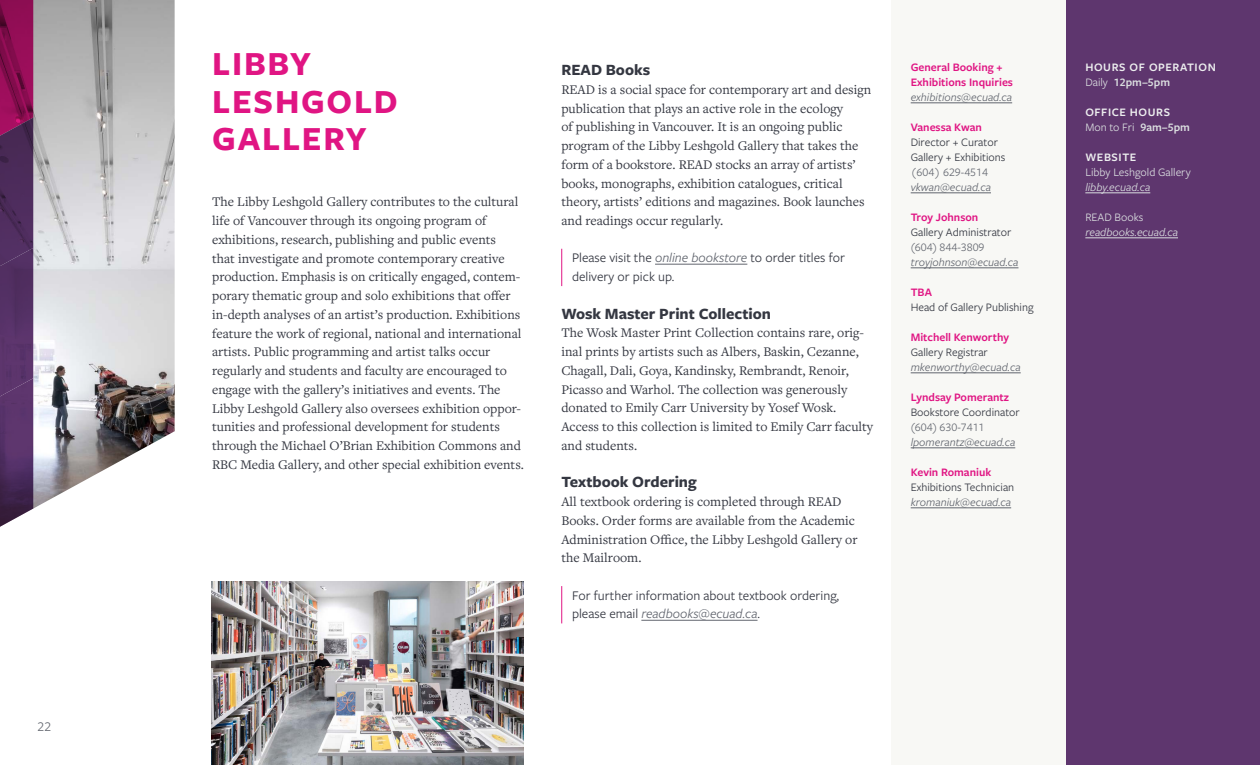
<style>
.page{position:relative;width:1260px;height:765px;background:#fff}
.page>*{position:absolute;margin:0;border:0;box-sizing:border-box;transform-origin:0 0}
.t1{font:700 35px/37.5px "Freight Sans Pro";letter-spacing:.05em;color:#e01583}
.t2{font:700 16.25px "Freight Sans Pro";color:#343741}
.Text{font:13.75px/18.8px "Freight Text Pro";color:#343741}
.Table{font:13.75px/18.8px "Freight Sans Pro";color:#343741}
.t3{font:13.75px "Freight Sans Pro";color:#62666f}
.SN{font:11.88px/15px "Freight Sans Pro";color:#343741}
.SN-2{font:italic 11.88px "Freight Sans Pro";color:#62666f}
.SN-3{font:600 11.88px/15px "Freight Sans Pro";color:#e01583}
.t4{font:11.88px "Freight Sans Pro";color:#dadddf}
.SN-4{font:11.88px "Freight Sans Pro";color:#62666f}
.t5{font:600 11.88px "Freight Sans Pro";letter-spacing:.05em;color:#edeeef}
.t6{font:italic 11.88px "Freight Sans Pro";color:#dadddf}
.t7{font:600 11.88px "Freight Sans Pro";color:#dadddf}
.s1{font-style:italic;color:#62666f}
.s2{font-weight:400}
.s3{font-weight:600}
</style>
<div class="page">
<div style="left:892px;top:0;width:368px;height:765px;background:#f8f8f5"></div>
<div style="left:1067px;top:0;width:193px;height:765px;background:#5e366e"></div>
<img style="left:212px;top:581px;width:312px;height:184px">
<hr style="left:911px;top:103px;width:101px;height:1px;background:#62666f">
<hr style="left:911px;top:193px;width:80px;height:1px;background:#62666f">
<hr style="left:911px;top:268px;width:107px;height:1px;background:#62666f">
<hr style="left:911px;top:373px;width:110px;height:1px;background:#62666f">
<hr style="left:911px;top:448px;width:104px;height:1px;background:#62666f">
<hr style="left:911px;top:508px;width:100px;height:1px;background:#62666f">
<hr style="left:1085px;top:193px;width:65px;height:1px;background:#dadddf">
<hr style="left:1085px;top:238px;width:93px;height:1px;background:#dadddf">
<img style="left:33px;top:0;width:142px;height:509px">
<hr style="left:561px;top:249px;width:1px;height:37px;background:#e01583">
<hr style="left:655px;top:264px;width:92px;height:1px;background:#62666f">
<hr style="left:561px;top:586px;width:1px;height:37px;background:#e01583">
<hr style="left:641px;top:620px;width:117px;height:1px;background:#62666f">
<svg style="left:0;top:0;width:33px;height:527px;background:#622a5f"></svg>
<p class="t3" style="left:38px;top:718px;width:15px">22</p>
<h3 class="t1" style="left:212px;top:44px;width:101px">LIBBY</h3>
<h3 class="t1" style="left:212px;top:81px;width:187px">LESHGOLD<br>GALLERY</h3>
<p class="Text" style="left:212px;top:192px;width:313px">The Libby Leshgold Gallery contributes to the cultural life of Vancouver through its ongoing program of exhibitions, research, publishing and public events<br>that investigate and promote contemporary creative production. Emphasis is on critically engaged, contem&shy;porary thematic group and solo exhibitions that offer in-depth analyses of an artist’s production. Exhibitions feature the work of regional, national and international artists. Public programming and artist talks occur regularly and students and faculty are encouraged to engage with the gallery’s initiatives and events. The Libby Leshgold Gallery also oversees exhibition oppor&shy;tunities and professional development for students through the Michael O’Brian Exhibition Commons and RBC Media Gallery, and other special exhibition events.</p>
<h4 class="t2" style="left:561px;top:59px;width:90px">READ Books</h4>
<p class="Text" style="left:561px;top:79px;width:311px">READ is a social space for contemporary art and design publication that plays an active role in the ecology<br>of publishing in Vancouver. It is an ongoing public program of the Libby Leshgold Gallery that takes the form of a bookstore. READ stocks an array of artists’ books, monographs, exhibition catalogues, critical theory, artists’ editions and magazines. Book launches and readings occur regularly.</p>
<p class="Table" style="left:572px;top:248px;width:274px">Please visit the <span class="s1">online bookstore</span> to order titles for delivery or pick up.</p>
<h4 class="t2" style="left:561px;top:302px;width:211px">Wosk Master Print Collection</h4>
<p class="Text" style="left:561px;top:323px;width:313px">The Wosk Master Print Collection contains rare, orig&shy;inal prints by artists such as Albers, Baskin, Cezanne, Chagall, Dali, Goya, Kandinsky, Rembrandt, Renoir, Picasso and Warhol. The collection was generously donated to Emily Carr University by Yosef Wosk.<br>Access to this collection is limited to Emily Carr faculty and students.</p>
<h4 class="t2" style="left:561px;top:471px;width:137px">Textbook Ordering</h4>
<p class="Text" style="left:561px;top:492px;width:298px">All textbook ordering is completed through READ Books. Order forms are available from the Academic Administration Office, the Libby Leshgold Gallery or the Mailroom.</p>
<p class="Table" style="left:572px;top:585px;width:269px">For further information about textbook ordering, please email <span class="s1">readbooks@ecuad.ca</span>.</p>
<p class="SN-3" style="left:911px;top:59px;width:104px">General Booking +<br>Exhibitions Inquiries</p>
<p class="SN-2" style="left:911px;top:90px;width:103px">exhibitions@ecuad.ca</p>
<p class="SN-3" style="left:911px;top:119px;width:73px">Vanessa Kwan</p>
<p class="SN" style="left:911px;top:134px;width:96px">Director + Curator<br>Gallery + Exhibitions</p>
<p class="SN-4" style="left:911px;top:164px;width:79px">(604) 629-4514</p>
<p class="SN-2" style="left:911px;top:180px;width:82px">vkwan@ecuad.ca</p>
<p class="SN-3" style="left:911px;top:209px;width:69px">Troy Johnson</p>
<p class="SN" style="left:911px;top:224px;width:102px">Gallery Administrator</p>
<p class="SN-4" style="left:911px;top:239px;width:75px">(604) 844-3809</p>
<p class="SN-2" style="left:911px;top:255px;width:109px">troyjohnson@ecuad.ca</p>
<p class="SN-3" style="left:911px;top:284px;width:23px">TBA</p>
<p class="SN" style="left:911px;top:299px;width:124px">Head of Gallery Publishing</p>
<p class="SN-3" style="left:911px;top:329px;width:100px">Mitchell Kenworthy</p>
<p class="SN" style="left:911px;top:344px;width:79px">Gallery Registrar</p>
<p class="SN-2" style="left:911px;top:360px;width:112px">mkenworthy@ecuad.ca</p>
<p class="SN-3" style="left:911px;top:389px;width:100px">Lyndsay Pomerantz</p>
<p class="SN" style="left:911px;top:404px;width:111px">Bookstore Coordinator</p>
<p class="SN-4" style="left:911px;top:419px;width:75px">(604) 630-7411</p>
<p class="SN-2" style="left:911px;top:435px;width:106px">lpomerantz@ecuad.ca</p>
<p class="SN-3" style="left:911px;top:464px;width:82px">Kevin Romaniuk</p>
<p class="SN" style="left:911px;top:479px;width:105px">Exhibitions Technician</p>
<p class="SN-2" style="left:911px;top:495px;width:102px">kromaniuk@ecuad.ca</p>
<p class="t5" style="left:1085px;top:59px;width:132px">HOURS OF OPERATION</p>
<p class="t7" style="left:1085px;top:74px;width:86px"><span class="s2">Daily</span> 12pm–5pm</p>
<p class="t5" style="left:1085px;top:104px;width:86px">OFFICE HOURS</p>
<p class="t4" style="left:1085px;top:119px;width:106px">Mon to Fri <span class="s3">9am–5pm</span></p>
<p class="t5" style="left:1085px;top:149px;width:52px">WEBSITE</p>
<p class="t4" style="left:1085px;top:164px;width:107px">Libby Leshgold Gallery</p>
<p class="t6" style="left:1085px;top:180px;width:66px">libby.ecuad.ca</p>
<p class="t4" style="left:1085px;top:209px;width:60px">READ Books</p>
<p class="t6" style="left:1085px;top:225px;width:94px">readbooks.ecuad.ca</p>
</div>
